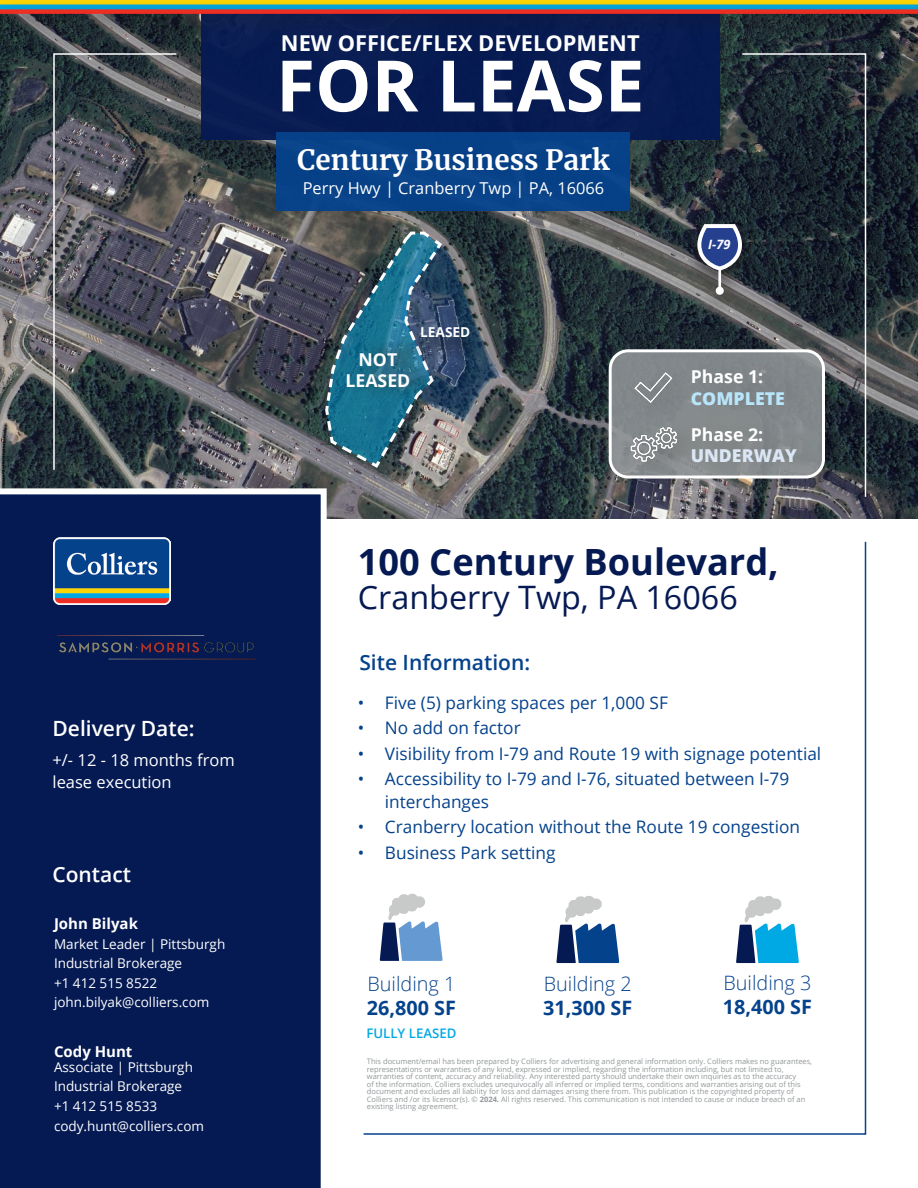
<style>
.page{position:relative;width:918px;height:1188px;background:#fff}
.page>*{position:absolute;margin:0;border:0;box-sizing:border-box;transform-origin:0 0}
.t1{font:700 70.95px "Open Sans";color:#fff}
.t2{font:700 36.15px "Open Sans";color:#051a53}
.t3{font:32.25px "Open Sans";color:#051a53}
.t4{font:700 27.75px "Merriweather";color:#fff}
.t5{font:700 21.9px "Open Sans";color:#fff}
.t6{font:600 21px "Open Sans";color:#fff}
.t7{font:600 21px "Open Sans";color:#05428c}
.t8{font:300 19.8px "Open Sans";color:#05428c}
.t9{font:700 19.8px "Open Sans";color:#05428c}
.t10{font:700 17.7px/21.3px "Open Sans";color:#fff;text-align:center}
.t11{font:800 17.7px "Open Sans";color:#b9e5fa}
.t12{font:800 17.7px "Open Sans";color:#dbe6f4}
.t13{font:17.25px/22.5px "Open Sans";color:#05428c}
.t14{font:16.5px/22.5px "Open Sans";color:#fff}
.t15{font:16.35px "Open Sans";color:#fff}
.t16{font:700 15px "Open Sans";color:#fff}
.t17{font:700 13.65px "Open Sans";color:#fff}
.t18{font:13.5px "Open Sans";color:#fff}
.t19{font:600 13.2px "Open Sans";color:#00a8e4}
.t20{font:italic 700 12.9px "Open Sans";color:#fff}
.t21{font:7.5px/7.5px "Open Sans";color:#929799}
.s1{font-weight:700}
</style>
<div class="page">
<img style="left:0;top:37px;width:918px;height:481px">
<img style="left:324px;top:230px;width:176px;height:240px">
<div style="left:610px;top:351px;width:213px;height:126px;background:linear-gradient(to bottom,#7a8184,#999c9e);border-radius:18px"></div>
<div style="left:609px;top:349px;width:216px;height:130px;border:3px solid #fff;border-radius:18px"></div>
<div style="left:201px;top:14px;width:518px;height:126px;background:#051a53"></div>
<div style="left:277px;top:132px;width:353px;height:79px;background:#05428c"></div>
<div style="left:0;top:488px;width:327px;height:700px;background:#051a53"></div>
<div style="left:0;top:0;width:918px;height:37px;background:#231f20;opacity:.6"></div>
<div style="left:0;top:9px;width:918px;height:5px;background:#ee2e22"></div>
<svg style="left:52px;top:52px;width:126px;height:419px;background:#4c5156"></svg>
<svg style="left:741px;top:52px;width:126px;height:446px;background:#313941"></svg>
<svg style="left:363px;top:541px;width:504px;height:594px"></svg>
<img style="left:54px;top:538px;width:117px;height:67px">
<img style="left:54px;top:627px;width:206px;height:41px">
<div style="left:625px;top:364px;width:74px;height:66px;background:#818789"></div>
<img style="left:634px;top:372px;width:39px;height:31px">
<div style="left:688px;top:349px;width:130px;height:74px;background:#231f20;opacity:.15"></div>
<div style="left:621px;top:418px;width:83px;height:71px;background:#231f20;opacity:.35"></div>
<img style="left:626px;top:424px;width:54px;height:50px">
<div style="left:688px;top:407px;width:142px;height:73px;background:#231f20;opacity:.15"></div>
<div style="left:682px;top:219px;width:75px;height:101px;background:#231f20;opacity:.65"></div>
<svg style="left:695px;top:221px;width:50px;height:172px;background:#5c6371"></svg>
<div style="left:716px;top:287px;width:8px;height:8px;background:#fff;border-radius:50%"></div>
<div style="left:347px;top:336px;width:92px;height:65px;background:#231f20;opacity:.75"></div>
<div style="left:405px;top:326px;width:74px;height:35px;background:#231f20;opacity:.75"></div>
<svg style="left:380px;top:894px;width:62px;height:67px"></svg>
<svg style="left:556px;top:896px;width:63px;height:67px"></svg>
<svg style="left:736px;top:896px;width:63px;height:67px"></svg>
<p class="t6" style="left:52px;top:714px;width:144px">Delivery Date:</p>
<p class="t14" style="left:52px;top:748px;width:184px">+/- 12 - 18 months from lease execution</p>
<p class="t6" style="left:52px;top:860px;width:80px">Contact</p>
<p class="t16" style="left:54px;top:913px;width:85px">John Bilyak</p>
<p class="t18" style="left:54px;top:935px;width:173px">Market Leader | Pittsburgh</p>
<p class="t18" style="left:54px;top:954px;width:130px">Industrial Brokerage</p>
<p class="t18" style="left:54px;top:974px;width:105px">+1 412 515 8522</p>
<p class="t18" style="left:54px;top:993px;width:157px">john.bilyak@colliers.com</p>
<p class="t16" style="left:54px;top:1041px;width:80px">Cody Hunt</p>
<p class="t18" style="left:54px;top:1058px;width:140px">Associate | Pittsburgh</p>
<p class="t18" style="left:54px;top:1077px;width:130px">Industrial Brokerage</p>
<p class="t18" style="left:54px;top:1097px;width:105px">+1 412 515 8533</p>
<p class="t18" style="left:54px;top:1116px;width:152px">cody.hunt@colliers.com</p>
<p class="t5" style="left:281px;top:28px;width:360px">NEW OFFICE/FLEX DEVELOPMENT</p>
<p class="t1" style="left:276px;top:36px;width:370px">FOR LEASE</p>
<p class="t4" style="left:297px;top:141px;width:314px">Century Business Park</p>
<p class="t15" style="left:303px;top:177px;width:303px">Perry Hwy | Cranberry Twp | PA, 16066</p>
<p class="t10" style="left:345px;top:348px;width:66px">NOT<br>LEASED</p>
<p class="t17" style="left:420px;top:323px;width:52px">LEASED</p>
<p class="t20" style="left:708px;top:235px;width:24px">I-79</p>
<p class="t10" style="left:691px;top:366px;width:74px">Phase 1:</p>
<p class="t11" style="left:691px;top:385px;width:96px">COMPLETE</p>
<p class="t10" style="left:691px;top:423px;width:74px">Phase 2:</p>
<p class="t12" style="left:691px;top:442px;width:108px">UNDERWAY</p>
<p class="t2" style="left:358px;top:536px;width:422px">100 Century Boulevard,</p>
<p class="t3" style="left:358px;top:575px;width:381px">Cranberry Twp, PA 16066</p>
<p class="t7" style="left:359px;top:648px;width:172px">Site Information:</p>
<p class="t13" style="left:358px;top:691px;width:312px">• Five (5) parking spaces per 1,000 SF</p>
<p class="t13" style="left:358px;top:716px;width:164px">• No add on factor</p>
<p class="t13" style="left:358px;top:742px;width:465px">• Visibility from I-79 and Route 19 with signage potential</p>
<p class="t13" style="left:385px;top:767px;width:406px;text-indent:-27px">• Accessibility to I-79 and I-76, situated between I-79 interchanges</p>
<p class="t13" style="left:358px;top:815px;width:444px">• Cranberry location without the Route 19 congestion</p>
<p class="t13" style="left:358px;top:841px;width:199px">• Business Park setting</p>
<p class="t8" style="left:368px;top:970px;width:89px">Building 1</p>
<p class="t9" style="left:367px;top:994px;width:91px">26,800 SF</p>
<p class="t19" style="left:366px;top:1024px;width:91px">FULLY LEASED</p>
<p class="t8" style="left:544px;top:970px;width:89px">Building 2</p>
<p class="t9" style="left:543px;top:993px;width:91px">31,300 SF</p>
<p class="t8" style="left:724px;top:969px;width:89px">Building 3</p>
<p class="t9" style="left:723px;top:993px;width:91px">18,400 SF</p>
<p class="t21" style="left:367px;top:1058px;width:447px">This document/email has been prepared by Colliers for advertising and general information only. Colliers makes no guarantees, representations or warranties of any kind, expressed or implied, regarding the information including, but not limited to, warranties of content, accuracy and reliability. Any interested party should undertake their own inquiries as to the accuracy<br>of the information. Colliers excludes unequivocally all inferred or implied terms, conditions and warranties arising out of this document and excludes all liability for loss and damages arising there from. This publication is the copyrighted property of Colliers and /or its licensor(s). © <span class="s1">2024.</span> All rights reserved. This communication is not intended to cause or induce breach of an existing listing agreement.</p>
</div>
